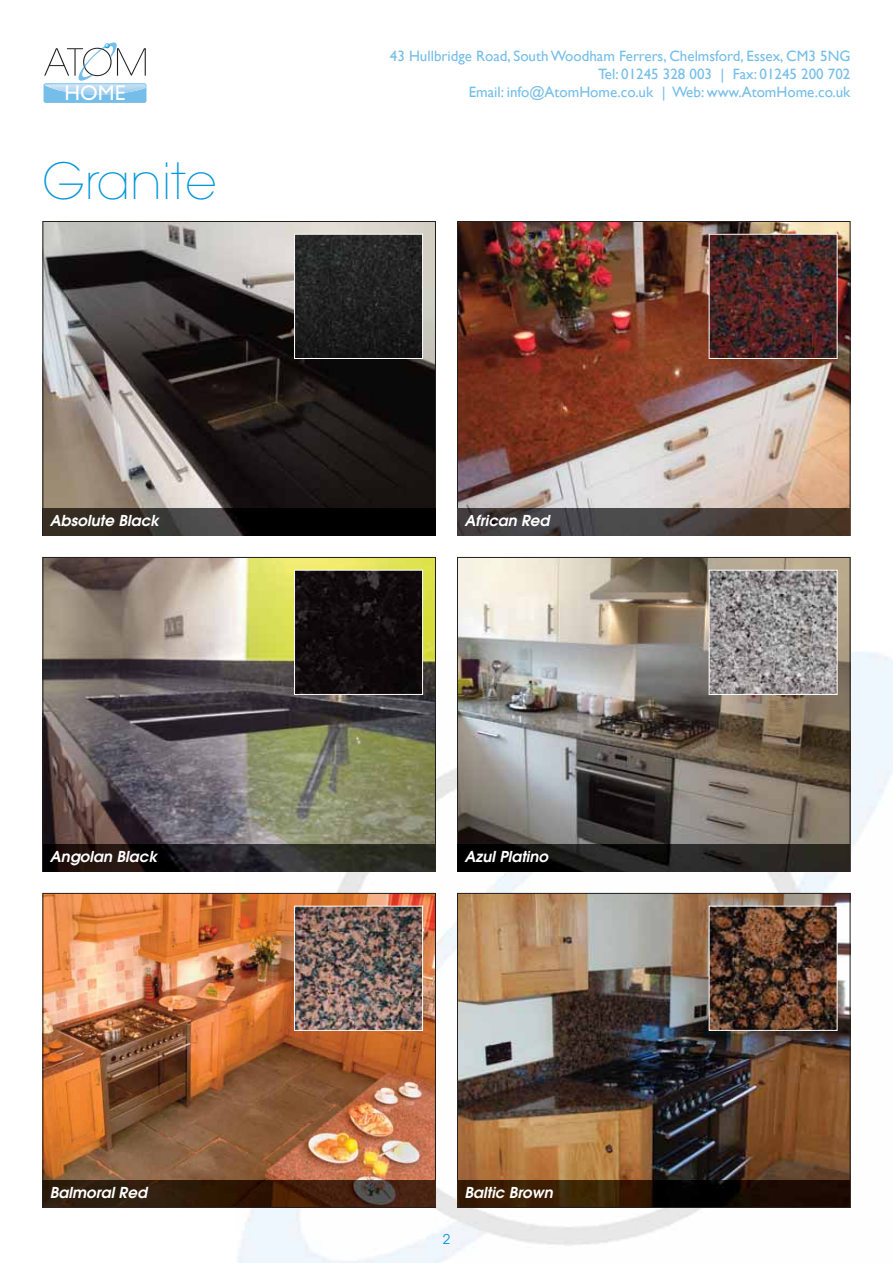
<style>
.page{position:relative;width:893px;height:1263px;background:#fff}
.page>*{position:absolute;margin:0;border:0;box-sizing:border-box;transform-origin:0 0}
.t1{font:200 49.5px "Avant Garde";color:#0095da}
.t2{font:21.45px "M Gill Sans";color:#fff}
.t3{font:15px/18px "Gill Sans";color:#75bee9;text-align:right}
.t4{font:italic 600 15px "Avant Garde";letter-spacing:.005em;color:#fff}
.t5{font:13.5px "Avant Garde";color:#0095da}
</style>
<div class="page">
<img style="left:236px;top:652px;width:657px;height:611px">
<img style="left:45px;top:223px;width:389px;height:285px">
<img style="left:43px;top:508px;width:392px;height:27px">
<img style="left:459px;top:223px;width:389px;height:285px">
<img style="left:458px;top:508px;width:392px;height:27px">
<img style="left:45px;top:559px;width:389px;height:285px">
<img style="left:236px;top:871px;width:199px;height:1px">
<img style="left:43px;top:844px;width:392px;height:27px">
<img style="left:459px;top:559px;width:389px;height:285px">
<svg style="left:457px;top:844px;width:1px;height:27px"></svg>
<img style="left:458px;top:844px;width:392px;height:27px">
<img style="left:45px;top:895px;width:389px;height:285px">
<img style="left:236px;top:1207px;width:199px;height:1px">
<img style="left:43px;top:1180px;width:392px;height:27px">
<img style="left:459px;top:895px;width:389px;height:285px">
<svg style="left:457px;top:1180px;width:1px;height:27px"></svg>
<img style="left:458px;top:1180px;width:392px;height:27px">
<svg style="left:44px;top:43px;width:102px;height:60px"></svg>
<img style="left:44px;top:85px;width:102px;height:10px">
<img style="left:296px;top:236px;width:125px;height:121px">
<div style="left:294px;top:234px;width:129px;height:125px;border:1px solid #fff"></div>
<img style="left:296px;top:572px;width:125px;height:121px">
<div style="left:294px;top:570px;width:129px;height:125px;border:1px solid #fff"></div>
<img style="left:296px;top:908px;width:125px;height:121px">
<div style="left:294px;top:906px;width:129px;height:125px;border:1px solid #fff"></div>
<img style="left:711px;top:236px;width:124px;height:121px">
<div style="left:709px;top:234px;width:128px;height:125px;border:1px solid #fff"></div>
<img style="left:711px;top:572px;width:124px;height:121px">
<div style="left:709px;top:570px;width:128px;height:125px;border:1px solid #fff"></div>
<img style="left:711px;top:908px;width:124px;height:121px">
<h2 class="t2" style="left:65px;top:86px;width:62px">HOME</h2>
<h1 class="t1" style="left:43px;top:162px;width:175px">Granite</h1>
<p class="t3" style="left:390px;top:47px;width:462px">43 Hullbridge Road, South Woodham Ferrers, Chelmsford, Essex, CM3 5NG<br>Tel: 01245 328 003 | Fax: 01245 200 702<br>Email: info@AtomHome.co.uk | Web: www.AtomHome.co.uk</p>
<p class="t4" style="left:50px;top:515px;width:111px">Absolute Black</p>
<p class="t4" style="left:464px;top:515px;width:89px">African Red</p>
<p class="t4" style="left:50px;top:850px;width:109px">Angolan Black</p>
<p class="t4" style="left:464px;top:850px;width:88px">Azul Platino</p>
<p class="t4" style="left:50px;top:1186px;width:101px">Balmoral Red</p>
<p class="t4" style="left:464px;top:1186px;width:93px">Baltic Brown</p>
<p class="t5" style="left:443px;top:1234px;width:9px">2</p>
</div>
